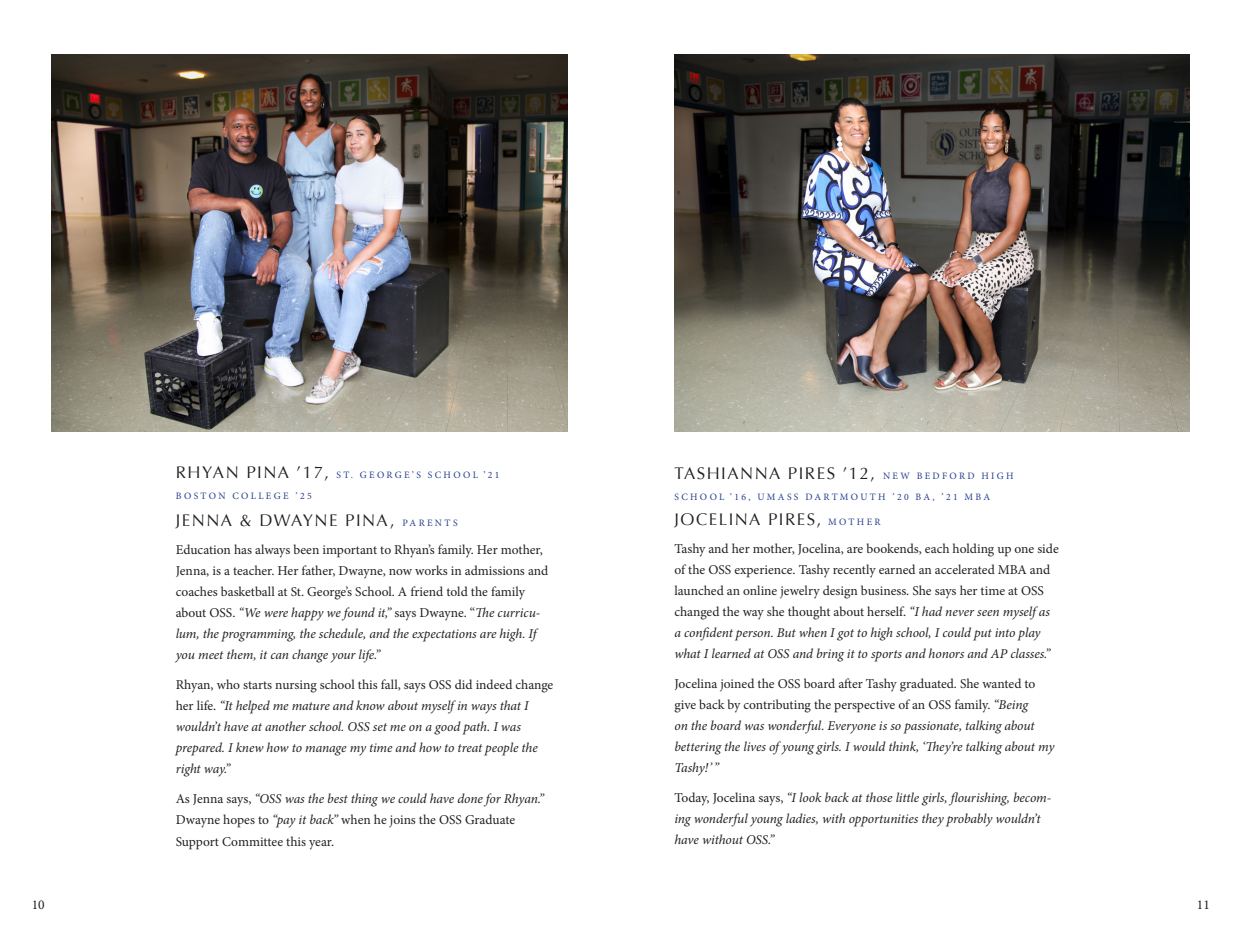
<style>
.page{position:relative;width:1242px;height:945px;background:#fff}
.page>*{position:absolute;margin:0;border:0;box-sizing:border-box;transform-origin:0 0}
.t1{font:16.8px "Optima";letter-spacing:.09em;color:#231f20}
.t2{font:13.5px/21px "Minion Pro";color:#231f20}
.t3{font:italic 13.5px/21px "Minion Pro";letter-spacing:-.01em;color:#231f20}
.t4{font:9.75px/21px "Minion Pro";letter-spacing:.24em;color:#253f8e}
.s1{font-family:"Optima";font-size:16.8px;color:#231f20}
.s2{font-family:"Minion Pro";font-size:9.75px;color:#253f8e}
.s3{font-style:italic}
.s4{font-style:normal}
</style>
<div class="page">
<img style="left:52px;top:55px;width:515px;height:377px">
<img style="left:675px;top:54px;width:514px;height:378px">
<p class="t2" style="left:32px;top:894px;width:14px">10</p>
<p class="t4" style="left:176px;top:465px;width:325px"><span class="s1">RHYAN PINA ’17,</span> ST. GEORGE’S SCHOOL ’21<br>BOSTON COLLEGE ’25</p>
<p class="t1" style="left:176px;top:511px;width:283px">JENNA &amp; DWAYNE PINA, <span class="s2">PARENT S</span></p>
<p class="t2" style="left:176px;top:539px;width:374px">Education has always been important to Rhyan’s family. Her mother, Jenna, is a teacher. Her father, Dwayne, now works in admissions and coaches basketball at St. George’s School. A friend told the family about OSS. <span class="s3">“We were happy we found it,”</span> says Dwayne. “<span class="s3">The curricu&shy;lum, the programming, the schedule, and the expectations are high. If you meet them, it can change your life.”</span></p>
<p class="t3" style="left:176px;top:674px;width:379px"><span class="s4">Rhyan, who starts nursing school this fall, says OSS did indeed change her life.</span> “It helped me mature and know about myself in ways that I wouldn’t have at another school. OSS set me on a good path. I was prepared. I knew how to manage my time and how to treat people the right way.”</p>
<p class="t2" style="left:176px;top:788px;width:370px">As Jenna says, <span class="s3">“OSS was the best thing we could have done for Rhyan.”<br></span>Dwayne hopes to <span class="s3">“pay it back”</span> when he joins the OSS Graduate<br>Support Committee this year.</p>
<p class="t1" style="left:674px;top:463px;width:341px">TASHIANNA PIRES ’12, <span class="s2">N E W B E D F O R D H I G H</span></p>
<p class="t4" style="left:675px;top:486px;width:317px">SCHOOL ’16, UMASS DARTMOUTH ’20 BA, ’21 MBA</p>
<p class="t1" style="left:674px;top:510px;width:208px">JOCELINA PIRES, <span class="s2">M O T H E R</span></p>
<p class="t2" style="left:674px;top:538px;width:386px">Tashy and her mother, Jocelina, are bookends, each holding up one side of the OSS experience. Tashy recently earned an accelerated MBA and launched an online jewelry design business. She says her time at OSS changed the way she thought about herself. <span class="s3">“I had never seen myself as a confident person. But when I got to high school, I could put into play what I learned at OSS and bring it to sports and honors and AP classes.”</span></p>
<p class="t3" style="left:674px;top:673px;width:381px"><span class="s4">Jocelina joined the OSS board after Tashy graduated. She wanted to give back by contributing the perspective of an OSS family.</span> “Being<br>on the board was wonderful. Everyone is so passionate, talking about bettering the lives of young girls. I would think, ‘They’re talking about my Tashy!’”</p>
<p class="t3" style="left:674px;top:787px;width:378px"><span class="s4">Today, Jocelina says,</span> “I look back at those little girls, flourishing, becom&shy;ing wonderful young ladies, with opportunities they probably wouldn’t have without OSS.”</p>
<p class="t2" style="left:1197px;top:894px;width:14px">11</p>
</div>
